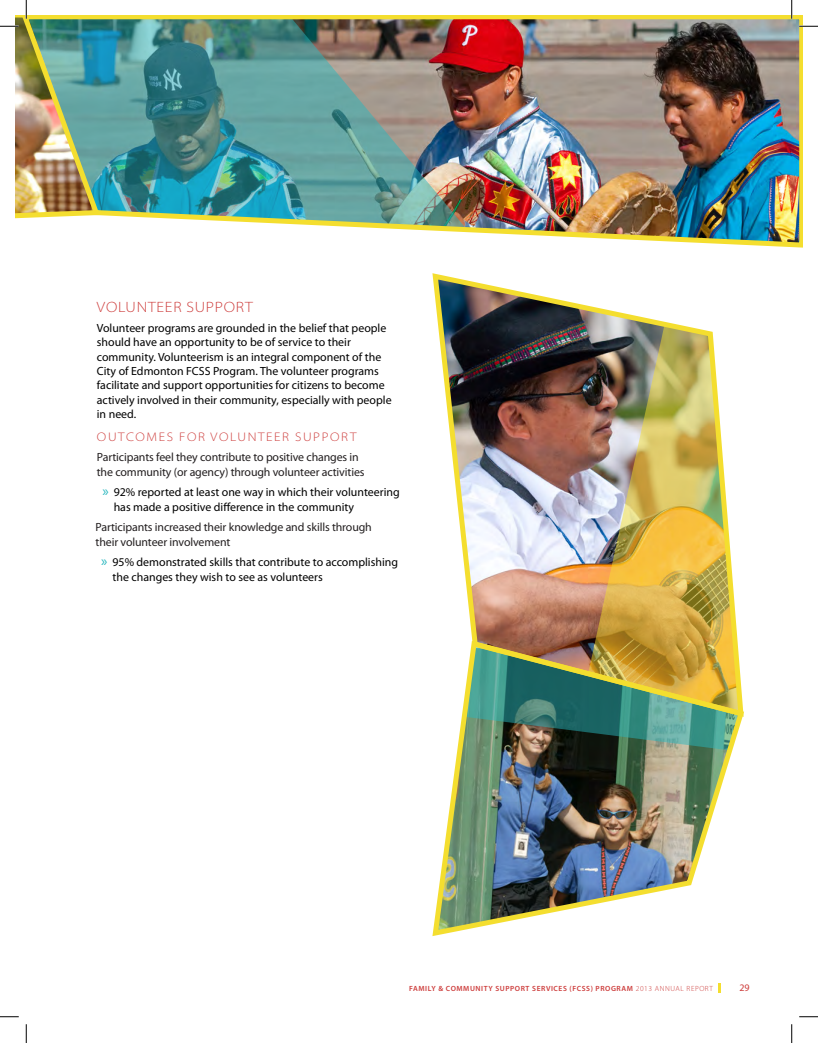
<style>
.page{position:relative;width:818px;height:1043px;background:#fff}
.page>*{position:absolute;margin:0;border:0;box-sizing:border-box;transform-origin:0 0}
.orange_caps_header_3{font:300 semi-expanded 15px "Myriad Pro";letter-spacing:.05em;color:#cd3c3b}
.Main_Body_text{font:300 semi-expanded 12.5px "Myriad Pro";letter-spacing:.13em;color:#cd3c3b}
.Main_Body_text-2{font:11.88px/14.4px "Myriad Pro";color:#000}
.Main_Body_text-3{font:11.88px/14.4px "Myriad Pro";letter-spacing:-.01em;color:#231f20}
.t1{font:10px "Myriad Pro";color:#cd3c3b}
.t2{font:600 7.5px "Myriad Pro";letter-spacing:.075em;color:#cd3c3b}
.s1{font-size:15px;color:#29b7be}
.s2{font-weight:300}
</style>
<div class="page">
<svg style="left:718px;top:983px;width:2px;height:9px"></svg>
<img style="left:104px;top:15px;width:698px;height:233px">
<img style="left:432px;top:273px;width:306px;height:364px">
<img style="left:432px;top:637px;width:312px;height:299px">
<svg style="left:799px;top:25px;width:19px;height:2px"></svg>
<svg style="left:0;top:1016px;width:19px;height:1px"></svg>
<svg style="left:799px;top:1016px;width:19px;height:1px"></svg>
<img style="left:0;top:0;width:104px;height:219px">
<svg style="left:25px;top:1024px;width:2px;height:18px"></svg>
<svg style="left:790px;top:0;width:2px;height:19px"></svg>
<svg style="left:791px;top:1024px;width:1px;height:18px"></svg>
<p class="orange_caps_header_3" style="left:97px;top:298px;width:157px">VOLUNTEER SUPPORT</p>
<p class="Main_Body_text-2" style="left:97px;top:321px;width:296px">Volunteer programs are grounded in the belief that people should have an opportunity to be of service to their community. Volunteerism is an integral component of the City of Edmonton FCSS Program. The volunteer programs facilitate and support opportunities for citizens to become actively involved in their community, especially with people in need.</p>
<p class="Main_Body_text" style="left:97px;top:430px;width:261px">OUTCOMES FOR VOLUNTEER SUPPORT</p>
<p class="Main_Body_text-3" style="left:97px;top:450px;width:269px">Participants feel they contribute to positive changes in the community (or agency) through volunteer activities</p>
<p class="Main_Body_text-2" style="left:114px;top:485px;width:287px;line-height:15px;text-indent:-11px"><span class="s1">»</span> 92% reported at least one way in which their volunteering has made a positive difference in the community</p>
<p class="Main_Body_text-3" style="left:96px;top:520px;width:278px">Participants increased their knowledge and skills through their volunteer involvement</p>
<p class="Main_Body_text-2" style="left:112px;top:555px;width:287px;line-height:15px;text-indent:-11px"><span class="s1">»</span> 95% demonstrated skills that contribute to accomplishing the changes they wish to see as volunteers</p>
<p class="t2" style="left:409px;top:983px;width:305px">FAMILY &amp; COMMUNITY SUPPORT SERVICES (FCSS) PROGRAM <span class="s2">2013 ANNUAL REPORT</span></p>
<p class="t1" style="left:739px;top:982px;width:12px">29</p>
</div>
